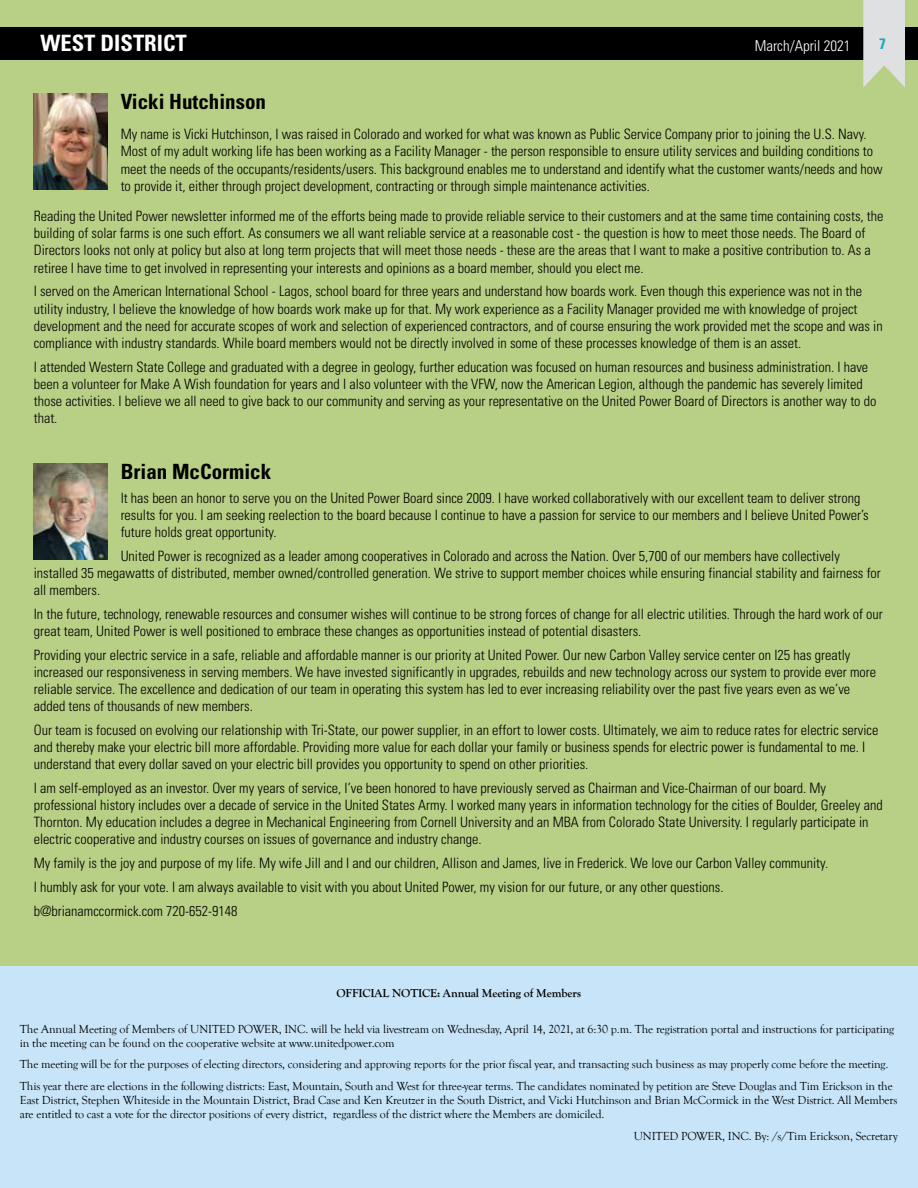
<style>
.page{position:relative;width:918px;height:1188px;background:#fff}
.page>*{position:absolute;margin:0;border:0;box-sizing:border-box;transform-origin:0 0}
.t1{font:700 condensed 22.5px "Univers";color:#fff}
.t2{font:700 condensed 21px "Univers";color:#000}
.t3{font:300 condensed 15px "Univers";color:#fff}
.t4{font:700 condensed 15px "Univers";color:#15a9be}
.t5{font:300 condensed 14.25px/17.1px "Univers";color:#000}
.t6{font:12px/14.4px "Goudy Old Style T";letter-spacing:-.01em;color:#000}
.t7{font:700 12px "Goudy Old Style T";letter-spacing:-.01em;color:#000}
</style>
<div class="page">
<div style="left:1px;top:0;width:917px;height:1188px;background:#b8cf86"></div>
<div style="left:0;top:27px;width:918px;height:32px;background:#000"></div>
<svg style="left:863px;top:0;width:42px;height:87px;background:#d9ddd4"></svg>
<hr style="left:0;top:0;width:1px;height:1188px;background:#b8cf86">
<hr style="left:0;top:27px;width:1px;height:32px;background:#000">
<img style="left:34px;top:464px;width:73px;height:96px">
<img style="left:34px;top:93px;width:73px;height:97px">
<div style="left:0;top:966px;width:918px;height:222px;background:#c7e4f8"></div>
<h1 class="t1" style="left:40px;top:29px;width:148px">WEST DISTRICT</h1>
<p class="t3" style="left:755px;top:36px;width:97px">March/April 2021</p>
<p class="t4" style="left:879px;top:35px;width:8px">7</p>
<h2 class="t2" style="left:121px;top:88px;width:147px">Vicki Hutchinson</h2>
<p class="t5" style="left:121px;top:126px;width:763px">My name is Vicki Hutchinson, I was raised in Colorado and worked for what was known as Public Service Company prior to joining the U.S. Navy.<br>Most of my adult working life has been working as a Facility Manager - the person responsible to ensure utility services and building conditions to meet the needs of the occupants/residents/users. This background enables me to understand and identify what the customer wants/needs and how to provide it, either through project development, contracting or through simple maintenance activities.</p>
<p class="t5" style="left:34px;top:208px;width:851px">Reading the United Power newsletter informed me of the efforts being made to provide reliable service to their customers and at the same time containing costs, the building of solar farms is one such effort. As consumers we all want reliable service at a reasonable cost - the question is how to meet those needs. The Board of Directors looks not only at policy but also at long term projects that will meet those needs - these are the areas that I want to make a positive contribution to. As a retiree I have time to get involved in representing your interests and opinions as a board member, should you elect me.</p>
<p class="t5" style="left:34px;top:283px;width:851px">I served on the American International School - Lagos, school board for three years and understand how boards work. Even though this experience was not in the utility industry, I believe the knowledge of how boards work make up for that. My work experience as a Facility Manager provided me with knowledge of project development and the need for accurate scopes of work and selection of experienced contractors, and of course ensuring the work provided met the scope and was in compliance with industry standards. While board members would not be directly involved in some of these processes knowledge of them is an asset.</p>
<p class="t5" style="left:34px;top:358px;width:844px">I attended Western State College and graduated with a degree in geology, further education was focused on human resources and business administration. I have been a volunteer for Make A Wish foundation for years and I also volunteer with the VFW, now the American Legion, although the pandemic has severely limited those activities. I believe we all need to give back to our community and serving as your representative on the United Power Board of Directors is another way to do that.</p>
<h2 class="t2" style="left:121px;top:459px;width:152px">Brian McCormick</h2>
<p class="t5" style="left:121px;top:489px;width:750px">It has been an honor to serve you on the United Power Board since 2009. I have worked collaboratively with our excellent team to deliver strong results for you. I am seeking reelection to the board because I continue to have a passion for service to our members and I believe United Power’s future holds great opportunity.</p>
<p class="t5" style="left:34px;top:547px;width:849px;text-indent:87px">United Power is recognized as a leader among cooperatives in Colorado and across the Nation. Over 5,700 of our members have collectively installed 35 megawatts of distributed, member owned/controlled generation. We strive to support member choices while ensuring financial stability and fairness for all members.</p>
<p class="t5" style="left:34px;top:605px;width:851px">In the future, technology, renewable resources and consumer wishes will continue to be strong forces of change for all electric utilities. Through the hard work of our great team, United Power is well positioned to embrace these changes as opportunities instead of potential disasters.</p>
<p class="t5" style="left:34px;top:646px;width:844px">Providing your electric service in a safe, reliable and affordable manner is our priority at United Power. Our new Carbon Valley service center on I25 has greatly increased our responsiveness in serving members. We have invested significantly in upgrades, rebuilds and new technology across our system to provide ever more reliable service. The excellence and dedication of our team in operating this system has led to ever increasing reliability over the past five years even as we’ve added tens of thousands of new members.</p>
<p class="t5" style="left:34px;top:721px;width:846px">Our team is focused on evolving our relationship with Tri-State, our power supplier, in an effort to lower costs. Ultimately, we aim to reduce rates for electric service and thereby make your electric bill more affordable. Providing more value for each dollar your family or business spends for electric power is fundamental to me. I understand that every dollar saved on your electric bill provides you opportunity to spend on other priorities.</p>
<p class="t5" style="left:34px;top:779px;width:850px">I am self-employed as an investor. Over my years of service, I’ve been honored to have previously served as Chairman and Vice-Chairman of our board. My professional history includes over a decade of service in the United States Army. I worked many years in information technology for the cities of Boulder, Greeley and Thornton. My education includes a degree in Mechanical Engineering from Cornell University and an MBA from Colorado State University. I regularly participate in electric cooperative and industry courses on issues of governance and industry change.</p>
<p class="t5" style="left:34px;top:851px;width:796px;line-height:23.9px">My family is the joy and purpose of my life. My wife Jill and I and our children, Allison and James, live in Frederick. We love our Carbon Valley community.<br>I humbly ask for your vote. I am always available to visit with you about United Power, my vision for our future, or any other questions. b@brianamccormick.com 720-652-9148</p>
<p class="t7" style="left:336px;top:987px;width:246px">OFFICIAL NOTICE: Annual Meeting of Members</p>
<p class="t6" style="left:20px;top:1022px;width:876px">The Annual Meeting of Members of UNITED POWER, INC. will be held via livestream on Wednesday, April 14, 2021, at 6:30 p.m. The registration portal and instructions for participating in the meeting can be found on the cooperative website at www.unitedpower.com</p>
<p class="t6" style="left:20px;top:1054px;width:874px;line-height:21.1px">The meeting will be for the purposes of electing directors, considering and approving reports for the prior fiscal year, and transacting such business as may properly come before the meeting.<br>This year there are elections in the following districts: East, Mountain, South and West for three-year terms. The candidates nominated by petition are Steve Douglas and Tim Erickson in the</p>
<p class="t6" style="left:20px;top:1093px;width:879px">East District, Stephen Whiteside in the Mountain District, Brad Case and Ken Kreutzer in the South District, and Vicki Hutchinson and Brian McCormick in the West District. All Members are entitled to cast a vote for the director positions of every district, regardless of the district where the Members are domiciled.</p>
<p class="t6" style="left:634px;top:1129px;width:265px">UNITED POWER, INC. By: /s/Tim Erickson, Secretary</p>
</div>
